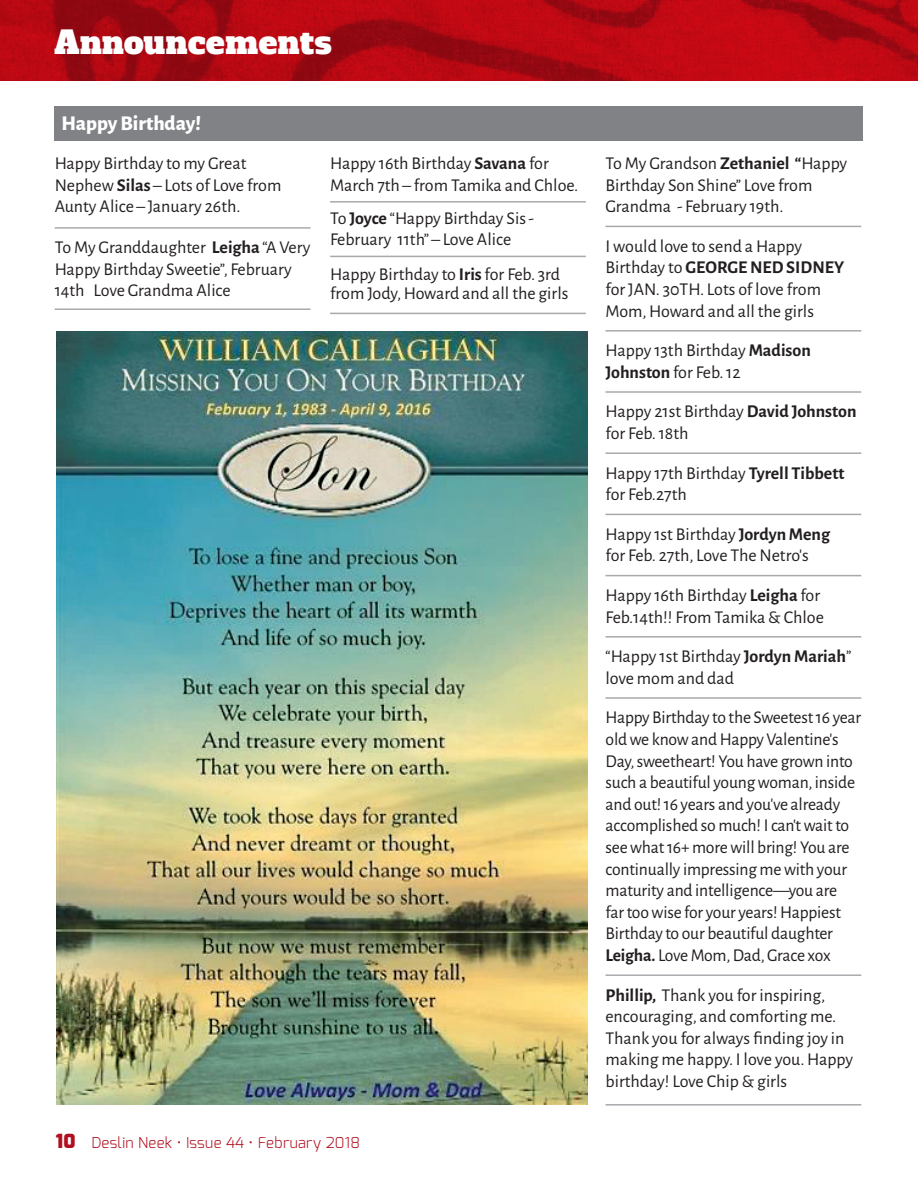
<style>
.page{position:relative;width:918px;height:1188px;background:#fff}
.page>*{position:absolute;margin:0;border:0;box-sizing:border-box;transform-origin:0 0}
.t1{font:31.5px "Alfa Slab One";letter-spacing:.02em;color:#fff}
.t2{font:800 21px "Alegreya Sans";color:#fff}
.t3{font:18px/21.6px "Alegreya Sans";letter-spacing:-.01em;color:#231f20}
.t4{font:300 15px "Exo";letter-spacing:.02em;color:#b10f1f}
.s1{font-weight:700}
.s2{font-weight:900;font-size:19.5px}
</style>
<div class="page">
<img style="left:0;top:0;width:918px;height:81px">
<div style="left:55px;top:106px;width:808px;height:34px;background:#808285"></div>
<hr style="left:55px;top:227px;width:256px;height:2px;background:#a7a9ac">
<hr style="left:55px;top:308px;width:256px;height:2px;background:#a7a9ac">
<hr style="left:330px;top:201px;width:256px;height:2px;background:#a7a9ac">
<hr style="left:330px;top:256px;width:256px;height:1px;background:#a7a9ac">
<hr style="left:330px;top:313px;width:256px;height:1px;background:#a7a9ac">
<hr style="left:606px;top:226px;width:255px;height:1px;background:#a7a9ac">
<hr style="left:606px;top:330px;width:255px;height:2px;background:#a7a9ac">
<hr style="left:606px;top:391px;width:255px;height:2px;background:#a7a9ac">
<hr style="left:606px;top:452px;width:255px;height:2px;background:#a7a9ac">
<hr style="left:606px;top:514px;width:255px;height:1px;background:#a7a9ac">
<hr style="left:606px;top:575px;width:255px;height:1px;background:#a7a9ac">
<hr style="left:606px;top:636px;width:255px;height:2px;background:#a7a9ac">
<hr style="left:606px;top:697px;width:255px;height:2px;background:#a7a9ac">
<hr style="left:606px;top:974px;width:255px;height:2px;background:#a7a9ac">
<hr style="left:606px;top:1104px;width:255px;height:2px;background:#a7a9ac">
<img style="left:56px;top:331px;width:532px;height:774px">
<p class="t1" style="left:54px;top:22px;width:279px">Announcements</p>
<p class="t2" style="left:61px;top:107px;width:141px">Happy Birthday!</p>
<p class="t3" style="left:55px;top:152px;width:193px">Happy Birthday to my Great</p>
<p class="t3" style="left:55px;top:173px;width:228px">Nephew <span class="s1">Silas</span> – Lots of Love from<br>Aunty Alice – January 26th.</p>
<p class="t3" style="left:55px;top:236px;width:257px">To My Granddaughter <span class="s1">Leigha</span> “A Very<br>Happy Birthday Sweetie”, February<br>14th Love Grandma Alice</p>
<p class="t3" style="left:330px;top:152px;width:250px">Happy 16th Birthday <span class="s1">Savana</span> for<br>March 7th – from Tamika and Chloe.</p>
<p class="t3" style="left:330px;top:206px;width:206px">To <span class="s1">Joyce</span> “Happy Birthday Sis -<br>February 11th” – Love Alice</p>
<p class="t3" style="left:330px;top:263px;width:240px;line-height:19.5px">Happy Birthday to <span class="s1">Iris</span> for Feb. 3rd from Jody, Howard and all the girls</p>
<p class="t4" style="left:56px;top:1133px;width:306px"><span class="s2">10</span> Deslin Neek • Issue 44 • February 2018</p>
<p class="t3" style="left:606px;top:152px;width:243px">To My Grandson <span class="s1">Zethaniel “</span>Happy<br>Birthday Son Shine” Love from<br>Grandma - February 19th.</p>
<p class="t3" style="left:606px;top:234px;width:240px">I would love to send a Happy<br>Birthday to <span class="s1">GEORGE NED SIDNEY </span>for JAN. 30TH. Lots of love from<br>Mom, Howard and all the girls</p>
<p class="t3" style="left:606px;top:339px;width:207px">Happy 13th Birthday <span class="s1">Madison<br>Johnston</span> for Feb. 12</p>
<p class="t3" style="left:606px;top:400px;width:252px">Happy 21st Birthday <span class="s1">David Johnston </span>for Feb. 18th</p>
<p class="t3" style="left:606px;top:461px;width:241px">Happy 17th Birthday <span class="s1">Tyrell Tibbett </span>for Feb.27th</p>
<p class="t3" style="left:606px;top:522px;width:226px">Happy 1st Birthday <span class="s1">Jordyn Meng </span>for Feb. 27th, Love The Netro’s</p>
<p class="t3" style="left:606px;top:584px;width:220px">Happy 16th Birthday <span class="s1">Leigha</span> for<br>Feb.14th!! From Tamika &amp; Chloe</p>
<p class="t3" style="left:606px;top:645px;width:247px">“Happy 1st Birthday <span class="s1">Jordyn Mariah</span>” love mom and dad</p>
<p class="t3" style="left:606px;top:706px;width:257px">Happy Birthday to the Sweetest 16 year old we know and Happy Valentine’s Day, sweetheart! You have grown into such a beautiful young woman, inside and out! 16 years and you’ve already accomplished so much! I can’t wait to see what 16+ more will bring! You are continually impressing me with your maturity and intelligence—you are<br>far too wise for your years! Happiest Birthday to our beautiful daughter <span class="s1">Leigha.</span> Love Mom, Dad, Grace xox</p>
<p class="t3" style="left:606px;top:983px;width:249px"><span class="s1">Phillip,</span> Thank you for inspiring, encouraging, and comforting me.<br>Thank you for always finding joy in making me happy. I love you. Happy birthday! Love Chip &amp; girls</p>
</div>
